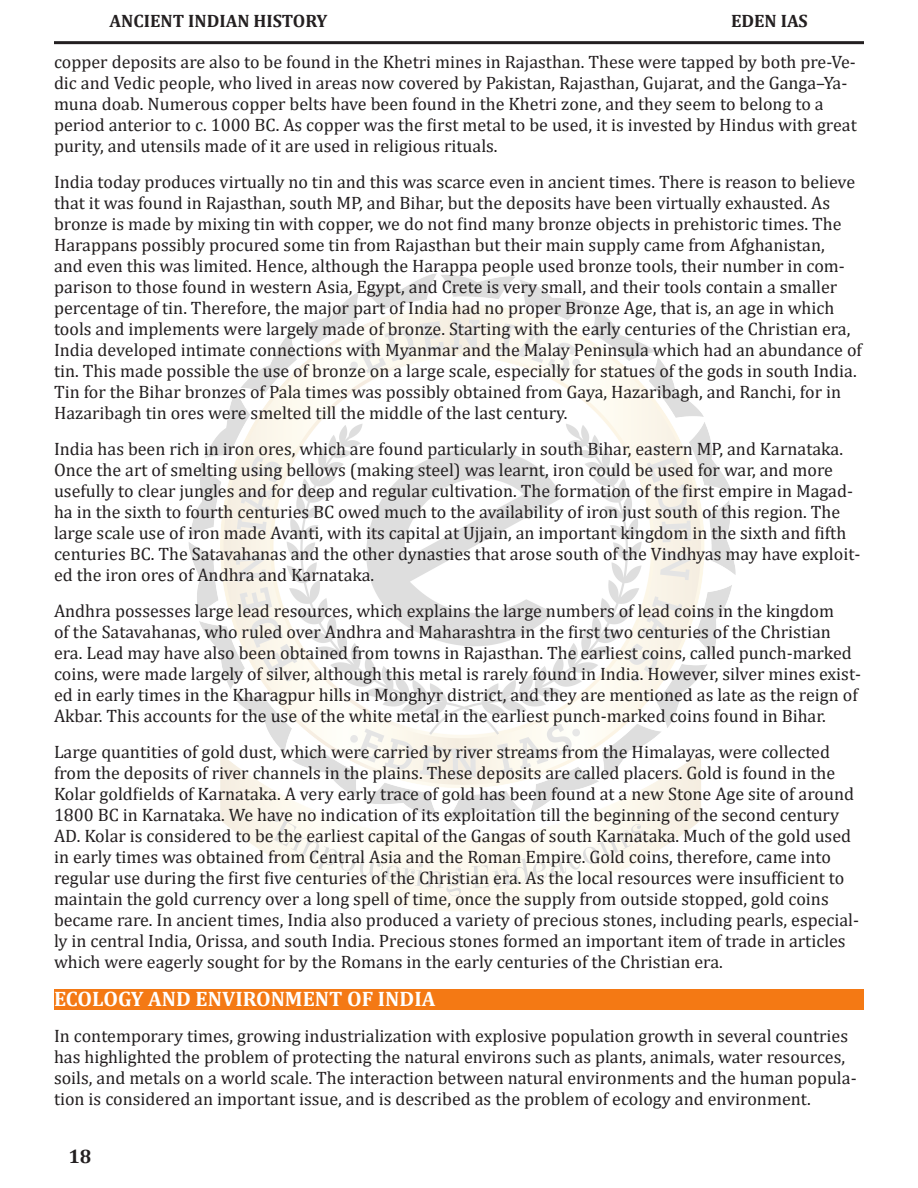
<style>
.page{position:relative;width:918px;height:1188px;background:#fff}
.page>*{position:absolute;margin:0;border:0;box-sizing:border-box;transform-origin:0 0}
.t1{font:700 21px "Cambria";color:#fff}
.t2{font:700 19.5px "Cambria";color:#231f20}
.t3{font:18px/21px "Cambria";color:#231f20}
.t4{font:700 18px "Cambria";color:#231f20}
</style>
<div class="page">
<img style="left:188px;top:273px;width:548px;height:638px">
<hr style="left:54px;top:41px;width:810px;height:3px;background:#231f20">
<div style="left:54px;top:989px;width:810px;height:21px;background:#f47914"></div>
<p class="t4" style="left:110px;top:9px;width:219px">ANCIENT INDIAN HISTORY</p>
<p class="t4" style="left:731px;top:9px;width:78px">EDEN IAS</p>
<p class="t3" style="left:54px;top:51px;width:804px">copper deposits are also to be found in the Khetri mines in Rajasthan. These were tapped by both pre-Ve&shy;dic and Vedic people, who lived in areas now covered by Pakistan, Rajasthan, Gujarat, and the Ganga–Ya&shy;muna doab. Numerous copper belts have been found in the Khetri zone, and they seem to belong to a period anterior to c. 1000 BC. As copper was the first metal to be used, it is invested by Hindus with great purity, and utensils made of it are used in religious rituals.</p>
<p class="t3" style="left:54px;top:171px;width:810px">India today produces virtually no tin and this was scarce even in ancient times. There is reason to believe that it was found in Rajasthan, south MP, and Bihar, but the deposits have been virtually exhausted. As bronze is made by mixing tin with copper, we do not find many bronze objects in prehistoric times. The Harappans possibly procured some tin from Rajasthan but their main supply came from Afghanistan,<br>and even this was limited. Hence, although the Harappa people used bronze tools, their number in com&shy;parison to those found in western Asia, Egypt, and Crete is very small, and their tools contain a smaller percentage of tin. Therefore, the major part of India had no proper Bronze Age, that is, an age in which tools and implements were largely made of bronze. Starting with the early centuries of the Christian era, India developed intimate connections with Myanmar and the Malay Peninsula which had an abundance of tin. This made possible the use of bronze on a large scale, especially for statues of the gods in south India.<br>Tin for the Bihar bronzes of Pala times was possibly obtained from Gaya, Hazaribagh, and Ranchi, for in Hazaribagh tin ores were smelted till the middle of the last century.</p>
<p class="t3" style="left:54px;top:438px;width:808px">India has been rich in iron ores, which are found particularly in south Bihar, eastern MP, and Karnataka.<br>Once the art of smelting using bellows (making steel) was learnt, iron could be used for war, and more usefully to clear jungles and for deep and regular cultivation. The formation of the first empire in Magad&shy;ha in the sixth to fourth centuries BC owed much to the availability of iron just south of this region. The large scale use of iron made Avanti, with its capital at Ujjain, an important kingdom in the sixth and fifth centuries BC. The Satavahanas and the other dynasties that arose south of the Vindhyas may have exploit&shy;ed the iron ores of Andhra and Karnataka.</p>
<p class="t3" style="left:54px;top:600px;width:809px">Andhra possesses large lead resources, which explains the large numbers of lead coins in the kingdom<br>of the Satavahanas, who ruled over Andhra and Maharashtra in the first two centuries of the Christian era. Lead may have also been obtained from towns in Rajasthan. The earliest coins, called punch-marked coins, were made largely of silver, although this metal is rarely found in India. However, silver mines exist&shy;ed in early times in the Kharagpur hills in Monghyr district, and they are mentioned as late as the reign of Akbar. This accounts for the use of the white metal in the earliest punch-marked coins found in Bihar.</p>
<p class="t3" style="left:54px;top:741px;width:807px">Large quantities of gold dust, which were carried by river streams from the Himalayas, were collected from the deposits of river channels in the plains. These deposits are called placers. Gold is found in the Kolar goldfields of Karnataka. A very early trace of gold has been found at a new Stone Age site of around 1800 BC in Karnataka. We have no indication of its exploitation till the beginning of the second century AD. Kolar is considered to be the earliest capital of the Gangas of south Karnataka. Much of the gold used in early times was obtained from Central Asia and the Roman Empire. Gold coins, therefore, came into regular use during the first five centuries of the Christian era. As the local resources were insufficient to maintain the gold currency over a long spell of time, once the supply from outside stopped, gold coins became rare. In ancient times, India also produced a variety of precious stones, including pearls, especial&shy;ly in central India, Orissa, and south India. Precious stones formed an important item of trade in articles which were eagerly sought for by the Romans in the early centuries of the Christian era.</p>
<p class="t1" style="left:54px;top:984px;width:383px">ECOLOGY AND ENVIRONMENT OF INDIA</p>
<p class="t3" style="left:54px;top:1025px;width:804px">In contemporary times, growing industrialization with explosive population growth in several countries has highlighted the problem of protecting the natural environs such as plants, animals, water resources, soils, and metals on a world scale. The interaction between natural environments and the human popula&shy;tion is considered an important issue, and is described as the problem of ecology and environment.</p>
<p class="t2" style="left:68px;top:1142px;width:25px">18</p>
</div>
